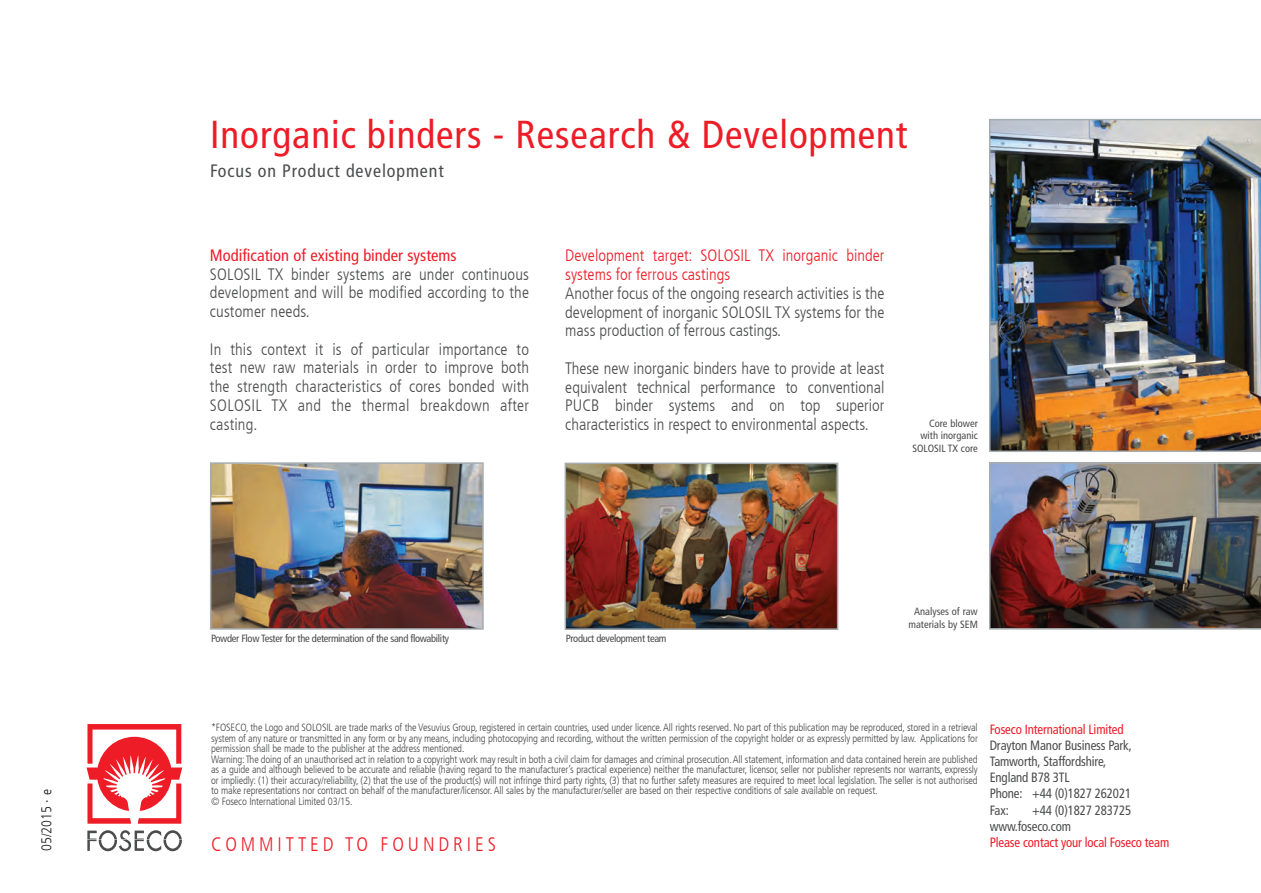
<style>
.page{position:relative;width:1261px;height:893px;background:#fff}
.page>*{position:absolute;margin:0;border:0;box-sizing:border-box;transform-origin:0 0}
.head_innen{font:condensed 39px "Frutiger LT";letter-spacing:.025em;color:#ee1c27}
.t1{font:300 condensed 19.5px "Frutiger LT";letter-spacing:.2em;color:#ee1c27}
.subhead_innen{font:condensed 18px "Frutiger LT";letter-spacing:.05em;color:#4b4c4d}
.copy{font:300 condensed 16.5px/18.8px "Frutiger LT";letter-spacing:.005em;color:#4b4c4d;text-align:justify}
.t2{font:300 condensed 16.5px/18.8px "Frutiger LT";color:#ee1c27}
.copy-2{font:condensed 16.5px "Frutiger LT";color:#ee1c27}
.t3{font:300 condensed 14.25px "Frutiger LT";color:#231f20}
.Adresse{font:condensed 13.5px/16.2px "Frutiger LT";letter-spacing:-.01em;color:#4b4c4d;scale:.95 1}
.Adresse-2{font:condensed 13.5px "Frutiger LT";letter-spacing:-.01em;color:#ee1c28;scale:.95 1}
.t4{font:300 condensed 10.5px/10.5px "Frutiger LT";letter-spacing:-.015em;color:#4b4c4d;text-align:justify}
.BU{font:condensed 10.5px "Frutiger LT";letter-spacing:-.03em;color:#4b4c4d}
.BU-2{font:condensed 10.5px/12.6px "Frutiger LT";color:#4b4c4d;text-align:right}
</style>
<div class="page">
<svg style="left:87px;top:724px;width:95px;height:100px"></svg>
<svg style="left:87px;top:830px;width:95px;height:21px"></svg>
<img style="left:989px;top:119px;width:271px;height:333px">
<img style="left:989px;top:462px;width:271px;height:168px">
<img style="left:567px;top:466px;width:268px;height:161px">
<div style="left:564px;top:463px;width:274px;height:167px;border:2px solid #a7adb0"></div>
<img style="left:213px;top:465px;width:267px;height:162px">
<div style="left:210px;top:462px;width:273px;height:168px;border:2px solid #a7adb0"></div>
<p class="t3" style="left:39px;top:851px;width:63px;rotate:-90deg">05/2015 · e</p>
<p class="head_innen" style="left:210px;top:112px;width:698px">Inorganic binders - Research &amp; Development</p>
<p class="subhead_innen" style="left:210px;top:161px;width:235px">Focus on Product development</p>
<p class="copy-2" style="left:210px;top:245px;width:248px">Modification of existing binder systems</p>
<p class="copy" style="left:210px;top:265px;width:320px">SOLOSIL TX binder systems are under continuous development and will be modified according to the customer needs.</p>
<p class="copy" style="left:210px;top:340px;width:321px">In this context it is of particular importance to test new raw materials in order to improve both the strength characteristics of cores bonded with SOLOSIL TX and the thermal breakdown after casting.</p>
<p class="t2" style="left:565px;top:246px;width:320px">Development target: SOLOSIL TX inorganic binder systems for ferrous castings</p>
<p class="copy" style="left:565px;top:284px;width:320px">Another focus of the ongoing research activities is the development of inorganic SOLOSIL TX systems for the mass production of ferrous castings.</p>
<p class="copy" style="left:565px;top:359px;width:320px">These new inorganic binders have to provide at least equivalent technical performance to conventional PUCB binder systems and on top superior characteristics in respect to environmental aspects.</p>
<p class="BU-2" style="left:912px;top:417px;width:67px">Core blower with inorganic<br>SOLOSIL TX core</p>
<p class="BU" style="left:211px;top:632px;width:239px">Powder Flow Tester for the determination of the sand flowability</p>
<p class="BU" style="left:565px;top:632px;width:102px">Product development team</p>
<p class="BU-2" style="left:908px;top:605px;width:71px;text-align:center">Analyses of raw materials by SEM</p>
<p class="t4" style="left:211px;top:723px;width:768px">*FOSECO, the Logo and SOLOSIL are trade marks of the Vesuvius Group, registered in certain countries, used under licence. All rights reserved. No part of this publication may be reproduced, stored in a retrieval system of any nature or transmitted in any form or by any means, including photocopying and recording, without the written permission of the copyright holder or as expressly permitted by law. Applications for permission shall be made to the publisher at the address mentioned.</p>
<p class="t4" style="left:211px;top:754px;width:768px">Warning: The doing of an unauthorised act in relation to a copyright work may result in both a civil claim for damages and criminal prosecution. All statement, information and data contained herein are published as a guide and although believed to be accurate and reliable (having regard to the manufacturer’s practical experience) neither the manufacturer, licensor, seller nor publisher represents nor warrants, expressly or impliedly: (1) their accuracy/reliability, (2) that the use of the product(s) will not infringe third party rights, (3) that no further safety measures are required to meet local legislation. The seller is not authorised to make representations nor contract on behalf of the manufacturer/licensor. All sales by the manufacturer/seller are based on their respective conditions of sale available on request.</p>
<p class="t4" style="left:211px;top:796px;width:143px">© Foseco International Limited 03/15.</p>
<p class="Adresse-2" style="left:989px;top:721px;width:142px">Foseco International Limited</p>
<p class="Adresse" style="left:989px;top:737px;width:151px">Drayton Manor Business Park,</p>
<p class="Adresse" style="left:989px;top:753px;width:124px">Tamworth, Staffordshire,</p>
<p class="Adresse" style="left:989px;top:769px;width:86px">England B78 3TL</p>
<p class="Adresse" style="left:989px;top:786px;width:150px">Phone: +44 (0)1827 262021<br>Fax:</p>
<p class="Adresse" style="left:989px;top:802px;width:150px;text-indent:43px">+44 (0)1827 283725 www.foseco.com</p>
<p class="t1" style="left:211px;top:833px;width:286px">COMMITTED TO FOUNDRIES</p>
<p class="Adresse-2" style="left:989px;top:834px;width:190px">Please contact your local Foseco team</p>
</div>
